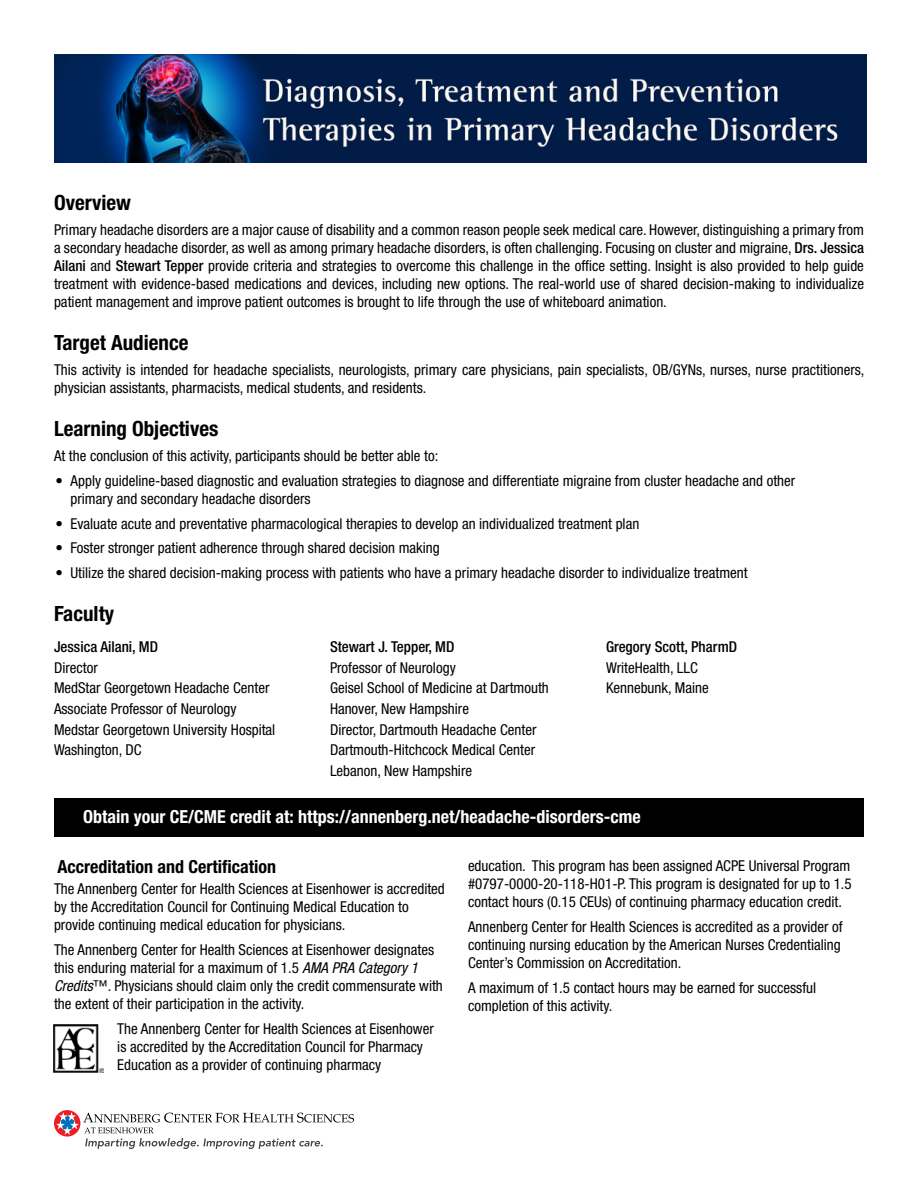
<style>
.page{position:relative;width:918px;height:1188px;background:#fff}
.page>*{position:absolute;margin:0;border:0;box-sizing:border-box;transform-origin:0 0}
.t1{font:700 condensed 21px "Helvetica Neue LT Std";color:#000}
.t2{font:700 condensed 18px "Helvetica Neue LT Std";color:#fff}
.t3{font:700 condensed 18px "Helvetica Neue LT Std";color:#000}
.t4{font:condensed 15px/18px "Helvetica Neue LT Std";color:#000}
.t5{font:500 condensed 15px "Helvetica Neue LT Std";color:#000}
.s1{font-weight:500}
.s2{font-family:"Helvetica Neue";font-style:italic}
</style>
<div class="page">
<div style="left:54px;top:798px;width:810px;height:39px;background:#000"></div>
<img style="left:54px;top:54px;width:812px;height:108px">
<svg style="left:54px;top:1110px;width:26px;height:27px"></svg>
<svg style="left:56px;top:1112px;width:298px;height:37px"></svg>
<img style="left:54px;top:1024px;width:50px;height:48px">
<h1 class="t1" style="left:54px;top:190px;width:78px">Overview</h1>
<p class="t4" style="left:54px;top:221px;width:812px;text-align:justify">Primary headache disorders are a major cause of disability and a common reason people seek medical care. However, distinguishing a primary from a secondary headache disorder, as well as among primary headache disorders, is often challenging. Focusing on cluster and migraine, <span class="s1">Drs. Jessica Ailani</span> and <span class="s1">Stewart Tepper</span> provide criteria and strategies to overcome this challenge in the office setting. Insight is also provided to help guide treatment with evidence-based medications and devices, including new options. The real-world use of shared decision-making to individualize patient management and improve patient outcomes is brought to life through the use of whiteboard animation.</p>
<h1 class="t1" style="left:54px;top:330px;width:136px">Target Audience</h1>
<p class="t4" style="left:54px;top:361px;width:812px">This activity is intended for headache specialists, neurologists, primary care physicians, pain specialists, OB/GYNs, nurses, nurse practitioners, physician assistants, pharmacists, medical students, and residents.</p>
<h1 class="t1" style="left:54px;top:416px;width:166px">Learning Objectives</h1>
<p class="t4" style="left:54px;top:447px;width:386px">At the conclusion of this activity, participants should be better able to:</p>
<p class="t4" style="left:70px;top:471px;width:726px;text-indent:-15px">• Apply guideline-based diagnostic and evaluation strategies to diagnose and differentiate migraine from cluster headache and other primary and secondary headache disorders</p>
<p class="t4" style="left:56px;top:514px;width:585px">• Evaluate acute and preventative pharmacological therapies to develop an individualized treatment plan</p>
<p class="t4" style="left:56px;top:539px;width:386px">• Foster stronger patient adherence through shared decision making</p>
<p class="t4" style="left:56px;top:564px;width:694px">• Utilize the shared decision-making process with patients who have a primary headache disorder to individualize treatment</p>
<h1 class="t1" style="left:54px;top:601px;width:62px">Faculty</h1>
<p class="t5" style="left:54px;top:638px;width:106px">Jessica Ailani, MD</p>
<p class="t4" style="left:54px;top:657px;width:223px;line-height:20.7px">Director<br>MedStar Georgetown Headache Center<br>Associate Professor of Neurology<br>Medstar Georgetown University Hospital<br>Washington, DC</p>
<p class="t5" style="left:330px;top:638px;width:126px">Stewart J. Tepper, MD</p>
<p class="t4" style="left:330px;top:657px;width:220px;line-height:20.7px">Professor of Neurology<br>Geisel School of Medicine at Dartmouth<br>Hanover, New Hampshire<br>Director, Dartmouth Headache Center<br>Dartmouth-Hitchcock Medical Center<br>Lebanon, New Hampshire</p>
<p class="t5" style="left:606px;top:638px;width:133px">Gregory Scott, PharmD</p>
<p class="t4" style="left:606px;top:657px;width:104px;line-height:20.7px">WriteHealth, LLC<br>Kennebunk, Maine</p>
<p class="t2" style="left:83px;top:806px;width:559px">Obtain your CE/CME credit at: https://annenberg.net/headache-disorders-cme</p>
<p class="t3" style="left:58px;top:856px;width:220px">Accreditation and Certification</p>
<p class="t4" style="left:54px;top:880px;width:392px">The Annenberg Center for Health Sciences at Eisenhower is accredited by the Accreditation Council for Continuing Medical Education to provide continuing medical education for physicians.</p>
<p class="t4" style="left:54px;top:940px;width:390px">The Annenberg Center for Health Sciences at Eisenhower designates this enduring material for a maximum of 1.5 <span class="s2">AMA PRA Category 1<br>Credits</span>™. Physicians should claim only the credit commensurate with the extent of their participation in the activity.</p>
<p class="t4" style="left:117px;top:1019px;width:318px">The Annenberg Center for Health Sciences at Eisenhower is accredited by the Accreditation Council for Pharmacy<br>Education as a provider of continuing pharmacy</p>
<p class="t4" style="left:468px;top:857px;width:385px;text-align:justify">education. This program has been assigned ACPE Universal Program #0797-0000-20-118-H01-P. This program is designated for up to 1.5 contact hours (0.15 CEUs) of continuing pharmacy education credit.</p>
<p class="t4" style="left:468px;top:918px;width:376px">Annenberg Center for Health Sciences is accredited as a provider of continuing nursing education by the American Nurses Credentialing<br>Center’s Commission on Accreditation.</p>
<p class="t4" style="left:468px;top:978px;width:350px">A maximum of 1.5 contact hours may be earned for successful completion of this activity.</p>
</div>
